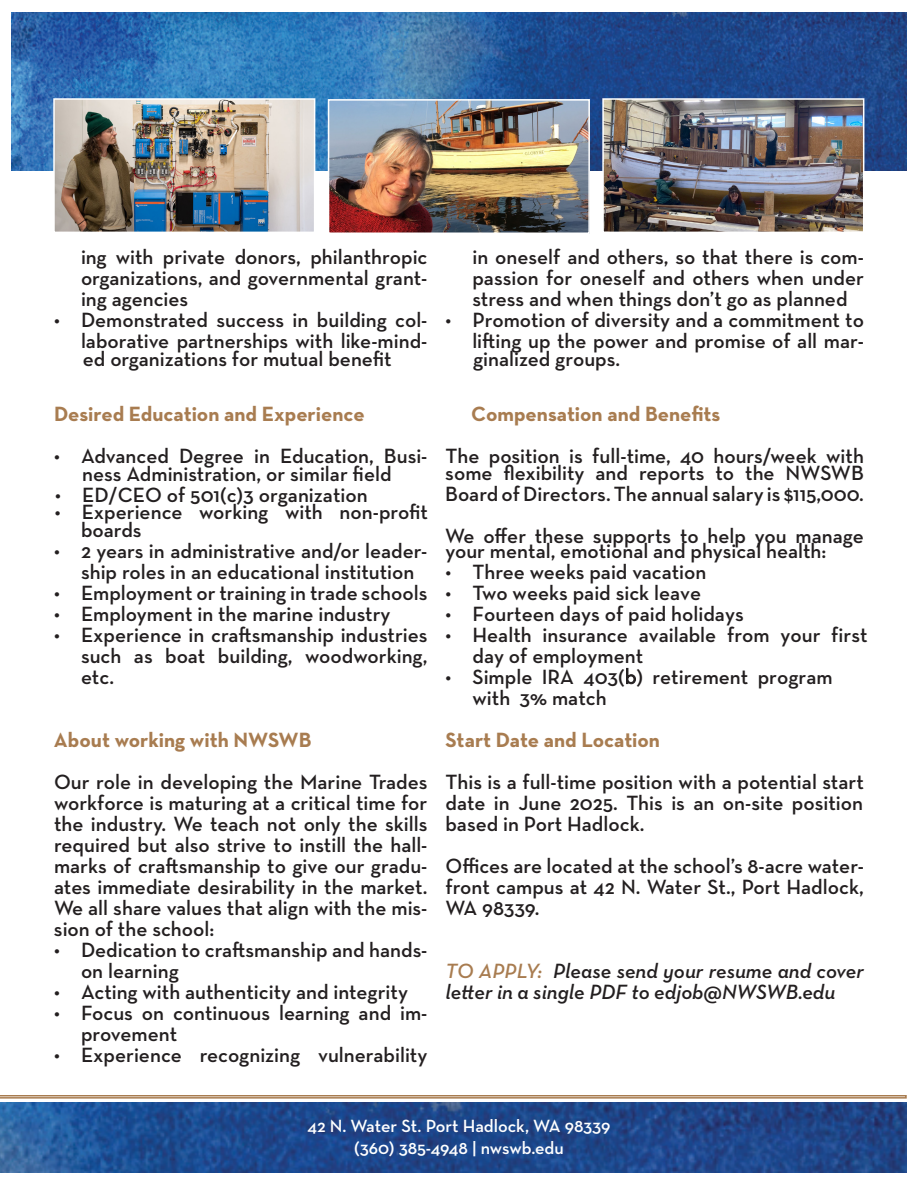
<style>
.page{position:relative;width:918px;height:1188px;background:#fff}
.page>*{position:absolute;margin:0;border:0;box-sizing:border-box;transform-origin:0 0}
.t1{font:600 21px/21px "Neutraface Text";color:#231f20}
.t2{font:700 21px "Neutraface Text";color:#a87c50}
.t3{font:italic 600 21px/21px "Neutraface Text";color:#231f20}
.t4{font:600 18px "Neutraface Text";letter-spacing:-.005em;color:#fff}
.s1{font-weight:400}
.s2{color:#a87c50}
</style>
<div class="page">
<img style="left:11px;top:13px;width:896px;height:158px">
<img style="left:0;top:1102px;width:907px;height:70px">
<svg style="left:0;top:1095px;width:907px;height:4px;background:#bd9c7b"></svg>
<img style="left:56px;top:101px;width:256px;height:129px">
<div style="left:53px;top:98px;width:262px;height:135px;border:2px solid #fff"></div>
<img style="left:605px;top:101px;width:256px;height:129px">
<div style="left:602px;top:98px;width:262px;height:135px;border:2px solid #fff"></div>
<img style="left:331px;top:102px;width:256px;height:129px">
<div style="left:328px;top:99px;width:262px;height:135px;border:2px solid #fff"></div>
<p class="t1" style="left:473px;top:246px;width:393px;text-align:justify">in oneself and others, so that there is com&shy;passion for oneself and others when under stress and when things don’t go as planned</p>
<p class="t1" style="left:81px;top:246px;width:348px;text-align:justify">ing with private donors, philanthropic organizations, and governmental grant&shy;ing agencies</p>
<p class="t1" style="left:81px;top:330px;width:348px">laborative partnerships with like-mind-</p>
<p class="t1" style="left:54px;top:309px;width:375px">• Demonstrated success in building col-</p>
<p class="t1" style="left:446px;top:309px;width:420px">• Promotion of diversity and a commitment to</p>
<p class="t1" style="left:472px;top:330px;width:393px">lifting up the power and promise of all mar-</p>
<p class="t1" style="left:83px;top:348px;width:310px">ed organizations for mutual benefit</p>
<p class="t1" style="left:473px;top:348px;width:149px">ginalized groups.</p>
<p class="t2" style="left:54px;top:400px;width:312px">Desired Education and Experience</p>
<p class="t2" style="left:471px;top:400px;width:251px">Compensation and Benefits</p>
<p class="t1" style="left:54px;top:445px;width:811px">• Advanced Degree in Education, Busi- The position is full-time, 40 hours/week with</p>
<p class="t1" style="left:445px;top:462px;width:420px">some flexibility and reports to the NWSWB<br>Board of Directors. The annual salary is $115,000.</p>
<p class="t1" style="left:445px;top:525px;width:420px">We offer these supports to help you manage</p>
<p class="t1" style="left:82px;top:463px;width:311px">ness Administration, or similar field</p>
<p class="t1" style="left:55px;top:484px;width:314px">• ED/CEO of 501(c)3 organization</p>
<p class="t1" style="left:54px;top:540px;width:375px">• 2 years in administrative and/or leader-</p>
<p class="t1" style="left:446px;top:540px;width:382px">your mental, emotional and physical health:</p>
<p class="t1" style="left:55px;top:501px;width:375px">• Experience working with non-profit</p>
<p class="t1" style="left:81px;top:519px;width:62px">boards</p>
<p class="t1" style="left:81px;top:561px;width:335px">ship roles in an educational institution</p>
<p class="t1" style="left:54px;top:582px;width:375px">• Employment or training in trade schools</p>
<p class="t1" style="left:54px;top:603px;width:338px">• Employment in the marine industry</p>
<p class="t1" style="left:81px;top:624px;width:348px;text-align:justify;text-indent:-27px">• Experience in craftsmanship industries such as boat building, woodworking, etc.</p>
<p class="t1" style="left:446px;top:561px;width:262px">• Three weeks paid vacation</p>
<p class="t1" style="left:446px;top:582px;width:257px">• Two weeks paid sick leave</p>
<p class="t1" style="left:446px;top:603px;width:300px">• Fourteen days of paid holidays</p>
<p class="t1" style="left:472px;top:624px;width:397px;text-indent:-27px">• Health insurance available from your first day of employment</p>
<p class="t1" style="left:472px;top:666px;width:362px;text-indent:-27px">• Simple IRA 403(<span class="s1">b</span>) retirement program with 3% match</p>
<p class="t2" style="left:446px;top:726px;width:216px">Start Date and Location</p>
<p class="t2" style="left:54px;top:726px;width:259px">About working with NWSWB</p>
<p class="t1" style="left:54px;top:771px;width:812px">Our role in developing the Marine Trades This is a full-time position with a potential start workforce is maturing at a critical time for date in June 2025. This is an on-site position the industry. We teach not only the skills based in Port Hadlock.<br>required but also strive to instill the hall-<br>marks of craftsmanship to give our gradu- Offices are located at the school’s 8-acre water&shy;ates immediate desirability in the market. front campus at 42 N. Water St., Port Hadlock, We all share values that align with the mis- WA 98339.</p>
<p class="t1" style="left:54px;top:918px;width:162px">sion of the school:</p>
<p class="t1" style="left:81px;top:939px;width:348px;text-indent:-27px">• Dedication to craftsmanship and hands&shy;on learning</p>
<p class="t1" style="left:54px;top:981px;width:356px">• Acting with authenticity and integrity</p>
<p class="t1" style="left:81px;top:1002px;width:348px;text-indent:-27px">• Focus on continuous learning and im&shy;provement</p>
<p class="t1" style="left:54px;top:1044px;width:375px">• Experience recognizing vulnerability</p>
<p class="t3" style="left:446px;top:960px;width:420px"><span class="s2">TO APPLY:</span> Please send your resume and cover letter in a single PDF to edjob@NWSWB.edu</p>
<p class="t4" style="left:307px;top:1115px;width:305px">42 N. Water St. Port Hadlock, WA 98339</p>
<p class="t4" style="left:354px;top:1137px;width:211px">(360) 385-4948 | nwswb.edu</p>
</div>
